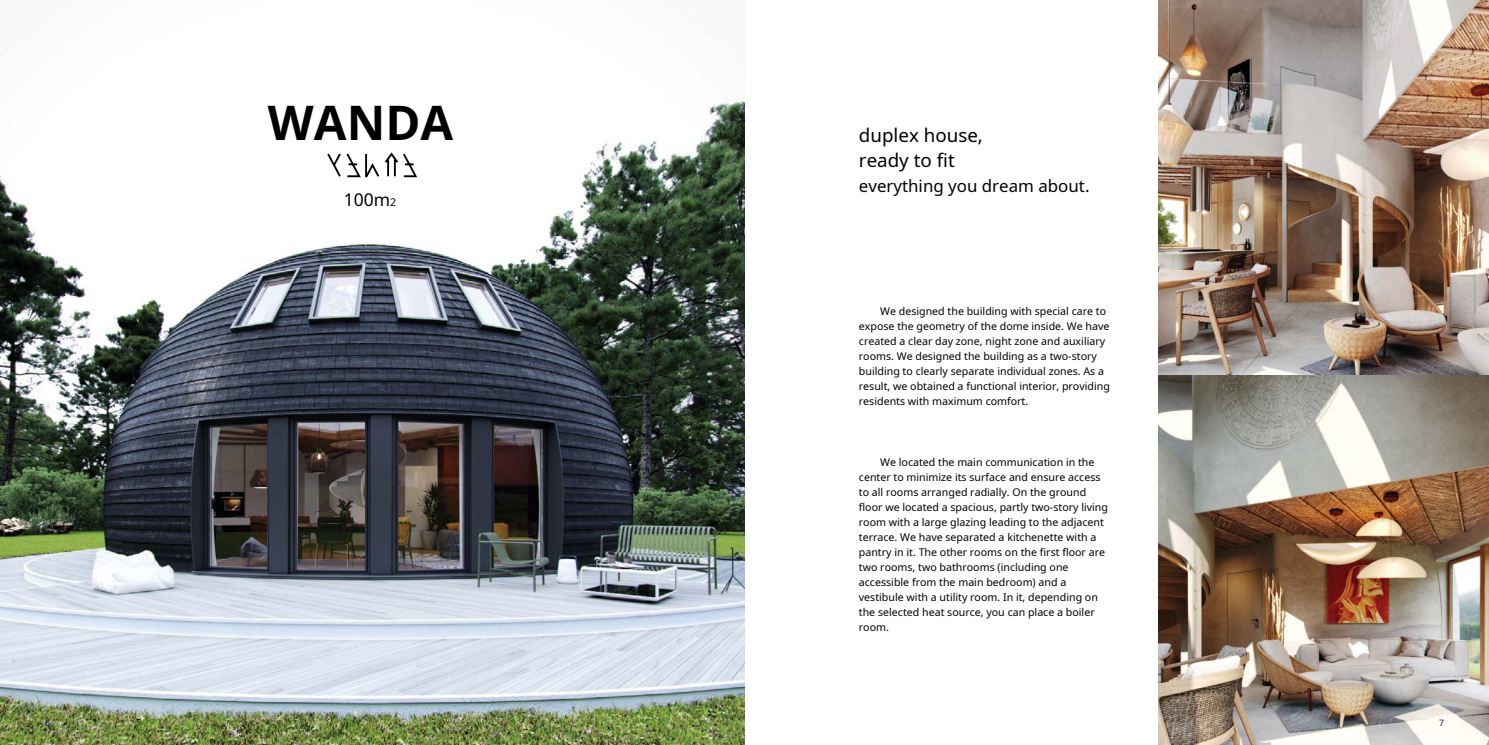
<style>
.page{position:relative;width:1489px;height:745px;background:#fff}
.page>*{position:absolute;margin:0;border:0;box-sizing:border-box;transform-origin:0 0}
.t1{font:700 47.5px "Noto Sans";color:#000}
.t2{font:18.75px/25px "Noto Sans";color:#000}
.t3{font:17.5px "Noto Sans";color:#000}
.t4{font:16.88px "Noto Sans";color:#000}
.t5{font:10.62px/15px "Noto Sans";color:#000}
.t6{font:8.75px "Noto Sans";color:#0d0d9e}
.s1{font-size:10.62px}
</style>
<div class="page">
<img style="left:0;top:98px;width:744px;height:646px">
<svg style="left:325px;top:151px;width:94px;height:28px"></svg>
<img style="left:1158px;top:0;width:330px;height:744px">
<h1 class="t1" style="left:268px;top:89px;width:187px">WANDA</h1>
<h3 class="t3" style="left:344px;top:187px;width:54px">100m<span class="s1">2</span></h3>
<h2 class="t2" style="left:858px;top:122px;width:125px">duplex house, ready to fit</h2>
<h3 class="t4" style="left:858px;top:174px;width:232px">everything you dream about.</h3>
<p class="t5" style="left:858px;top:303px;width:252px;text-indent:21px">We designed the building with special care to expose the geometry of the dome inside. We have created a clear day zone, night zone and auxiliary rooms. We designed the building as a two-story building to clearly separate individual zones. As a result, we obtained a functional interior, providing residents with maximum comfort.</p>
<p class="t5" style="left:858px;top:453px;width:251px;text-indent:21px">We located the main communication in the center to minimize its surface and ensure access to all rooms arranged radially. On the ground floor we located a spacious, partly two-story living room with a large glazing leading to the adjacent terrace. We have separated a kitchenette with a pantry in it. The other rooms on the first floor are two rooms, two bathrooms (including one accessible from the main bedroom) and a vestibule with a utility room. In it, depending on the selected heat source, you can place a boiler room.</p>
<p class="t6" style="left:45px;top:716px;width:7px">6</p>
<p class="t6" style="left:1438px;top:716px;width:7px">7</p>
</div>
